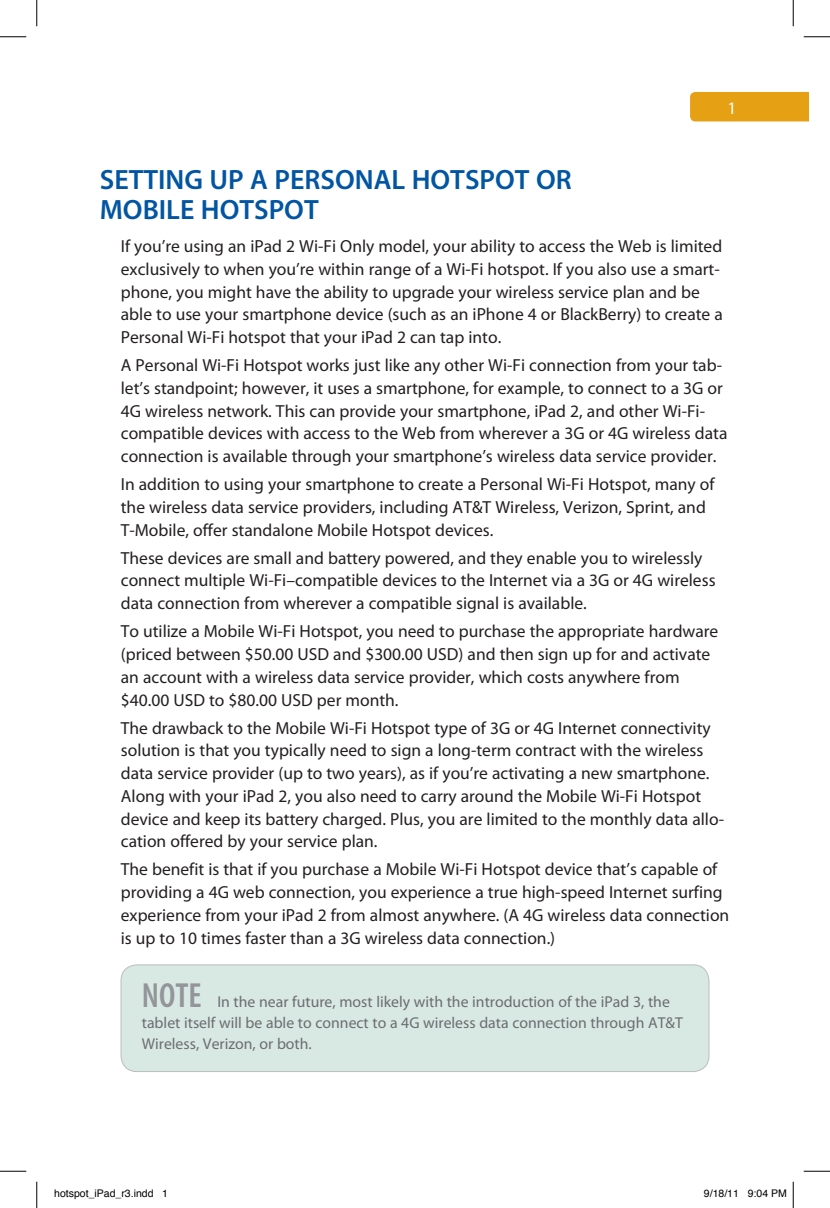
<style>
.page{position:relative;width:830px;height:1208px;background:#fff}
.page>*{position:absolute;margin:0;border:0;box-sizing:border-box;transform-origin:0 0}
.NOX{font:600 condensed 35px "Myriad Pro";color:#939598}
.HC{font:600 28px/29.8px "Myriad Pro";color:#0155a2}
.FT{font:17.5px/22.8px "Myriad Pro";color:#231f20}
.t1{font:17.5px "Myriad Pro";color:#fff}
.NOX-2{font:15.75px/21px "Myriad Pro";color:#6c6d70}
.t2{font:10.5px "Helvetica";color:#000}
</style>
<div class="page">
<div style="left:690px;top:92px;width:118px;height:29px;background:#e6a014"></div>
<div style="left:121px;top:964px;width:588px;height:107px;background:#d8e8e3;border-radius:16px"></div>
<div style="left:121px;top:964px;width:588px;height:107px;border:1px solid #bcbdc0;border-radius:16px"></div>
<svg style="left:0;top:36px;width:26px;height:1px"></svg>
<svg style="left:803px;top:36px;width:27px;height:1px"></svg>
<svg style="left:0;top:1170px;width:26px;height:1px"></svg>
<svg style="left:803px;top:1170px;width:27px;height:1px"></svg>
<svg style="left:36px;top:0;width:1px;height:26px"></svg>
<svg style="left:36px;top:1181px;width:1px;height:27px"></svg>
<svg style="left:792px;top:0;width:1px;height:26px"></svg>
<svg style="left:792px;top:1181px;width:1px;height:27px"></svg>
<p class="t1" style="left:727px;top:97px;width:10px">1</p>
<p class="HC" style="left:100px;top:164px;width:473px">SETTING UP A PERSONAL HOTSPOT OR<br>MOBILE HOTSPOT</p>
<p class="FT" style="left:121px;top:234px;width:603px">If you’re using an iPad 2 Wi-Fi Only model, your ability to access the Web is limited exclusively to when you’re within range of a Wi-Fi hotspot. If you also use a smart&shy;phone, you might have the ability to upgrade your wireless service plan and be able to use your smartphone device (such as an iPhone 4 or BlackBerry) to create a Personal Wi-Fi hotspot that your iPad 2 can tap into.</p>
<p class="FT" style="left:121px;top:353px;width:608px">A Personal Wi-Fi Hotspot works just like any other Wi-Fi connection from your tab&shy;let’s standpoint; however, it uses a smartphone, for example, to connect to a 3G or 4G wireless network. This can provide your smartphone, iPad 2, and other Wi-Fi&shy;compatible devices with access to the Web from wherever a 3G or 4G wireless data connection is available through your smartphone’s wireless data service provider.</p>
<p class="FT" style="left:121px;top:472px;width:595px">In addition to using your smartphone to create a Personal Wi-Fi Hotspot, many of the wireless data service providers, including AT&amp;T Wireless, Verizon, Sprint, and<br>T-Mobile, offer standalone Mobile Hotspot devices.</p>
<p class="FT" style="left:121px;top:546px;width:596px">These devices are small and battery powered, and they enable you to wirelessly connect multiple Wi-Fi–compatible devices to the Internet via a 3G or 4G wireless data connection from wherever a compatible signal is available.</p>
<p class="FT" style="left:121px;top:619px;width:599px">To utilize a Mobile Wi-Fi Hotspot, you need to purchase the appropriate hardware (priced between $50.00 USD and $300.00 USD) and then sign up for and activate an account with a wireless data service provider, which costs anywhere from $40.00 USD to $80.00 USD per month.</p>
<p class="FT" style="left:121px;top:716px;width:604px">The drawback to the Mobile Wi-Fi Hotspot type of 3G or 4G Internet connectivity solution is that you typically need to sign a long-term contract with the wireless data service provider (up to two years), as if you’re activating a new smartphone.<br>Along with your iPad 2, you also need to carry around the Mobile Wi-Fi Hotspot device and keep its battery charged. Plus, you are limited to the monthly data allo&shy;cation offered by your service plan.</p>
<p class="FT" style="left:121px;top:857px;width:610px">The benefit is that if you purchase a Mobile Wi-Fi Hotspot device that’s capable of providing a 4G web connection, you experience a true high-speed Internet surfing experience from your iPad 2 from almost anywhere. (A 4G wireless data connection is up to 10 times faster than a 3G wireless data connection.)</p>
<p class="NOX" style="left:142px;top:976px;width:61px">NOTE</p>
<p class="NOX-2" style="left:142px;top:990px;width:542px;text-indent:76px">In the near future, most likely with the introduction of the iPad 3, the tablet itself will be able to connect to a 4G wireless data connection through AT&amp;T<br>Wireless, Verizon, or both.</p>
<p class="t2" style="left:54px;top:1185px;width:115px">hotspot_iPad_r3.indd 1</p>
<p class="t2" style="left:704px;top:1185px;width:84px">9/18/11 9:04 PM</p>
</div>
